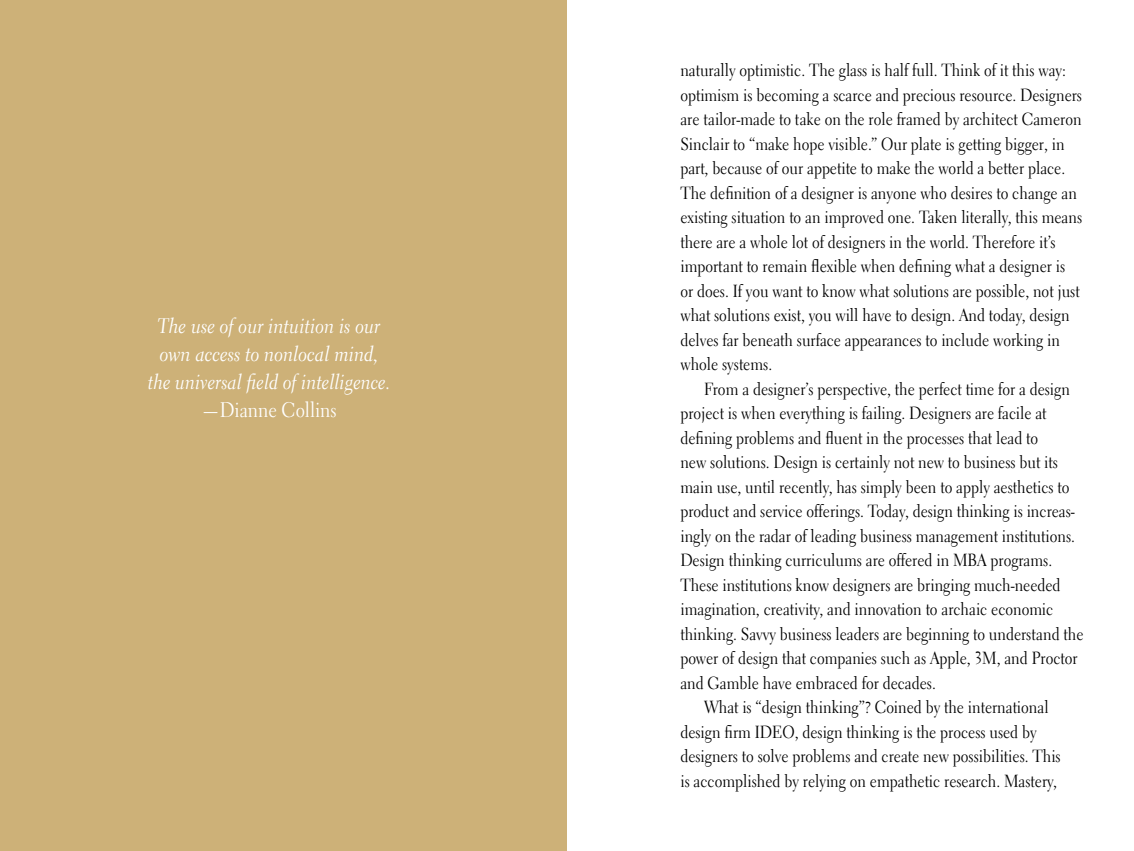
<style>
.page{position:relative;width:1134px;height:851px;background:#fff}
.page>*{position:absolute;margin:0;border:0;box-sizing:border-box;transform-origin:0 0}
.t1{font:21px/28.2px "Electra LT Std Cursive";color:#fff;text-align:center;scale:.9 1}
.t2{font:21px "Electra LT Std";color:#fff;scale:.88 1}
.t3{font:17.5px/24.5px "Electra LT Std";color:#000;scale:.88 1}
</style>
<div class="page">
<div style="left:0;top:0;width:567px;height:850px;background:#cdb178"></div>
<p class="t1" style="left:148px;top:311px;width:271px">The use of our intuition is our own access to nonlocal mind, the universal field of intelligence.</p>
<p class="t2" style="left:201px;top:397px;width:155px">—Dianne Collins</p>
<p class="t3" style="left:680px;top:58px;width:458px">naturally optimistic. The glass is half full. Think of it this way: optimism is becoming a scarce and precious resource. Designers are tailor-made to take on the role framed by architect Cameron Sinclair to “make hope visible.” Our plate is getting bigger, in part, because of our appetite to make the world a better place.<br>The definition of a designer is anyone who desires to change an existing situation to an improved one. Taken literally, this means there are a whole lot of designers in the world. Therefore it’s important to remain flexible when defining what a designer is or does. If you want to know what solutions are possible, not just what solutions exist, you will have to design. And today, design delves far beneath surface appearances to include working in whole systems.</p>
<p class="t3" style="left:704px;top:376px;width:417px">From a designer’s perspective, the perfect time for a design</p>
<p class="t3" style="left:680px;top:401px;width:418px">project is when everything is failing. Designers are facile at</p>
<p class="t3" style="left:680px;top:425px;width:408px">defining problems and fluent in the processes that lead to</p>
<p class="t3" style="left:680px;top:450px;width:431px">new solutions. Design is certainly not new to business but its</p>
<p class="t3" style="left:680px;top:474px;width:444px">main use, until recently, has simply been to apply aesthetics to</p>
<p class="t3" style="left:680px;top:499px;width:450px">product and service offerings. Today, design thinking is increas-</p>
<p class="t3" style="left:680px;top:523px;width:450px">ingly on the radar of leading business management institutions.</p>
<p class="t3" style="left:680px;top:548px;width:424px">Design thinking curriculums are offered in MBA programs.</p>
<p class="t3" style="left:680px;top:572px;width:434px">These institutions know designers are bringing much-needed</p>
<p class="t3" style="left:680px;top:597px;width:425px">imagination, creativity, and innovation to archaic economic</p>
<p class="t3" style="left:680px;top:621px;width:460px">thinking. Savvy business leaders are beginning to understand the</p>
<p class="t3" style="left:680px;top:646px;width:453px">power of design that companies such as Apple, 3M, and Proctor</p>
<p class="t3" style="left:680px;top:670px;width:292px">and Gamble have embraced for decades.</p>
<p class="t3" style="left:704px;top:695px;width:393px">What is “design thinking”? Coined by the international</p>
<p class="t3" style="left:680px;top:719px;width:406px">design firm IDEO, design thinking is the process used by</p>
<p class="t3" style="left:680px;top:744px;width:434px">designers to solve problems and create new possibilities. This</p>
<p class="t3" style="left:680px;top:768px;width:429px">is accomplished by relying on empathetic research. Mastery,</p>
</div>
